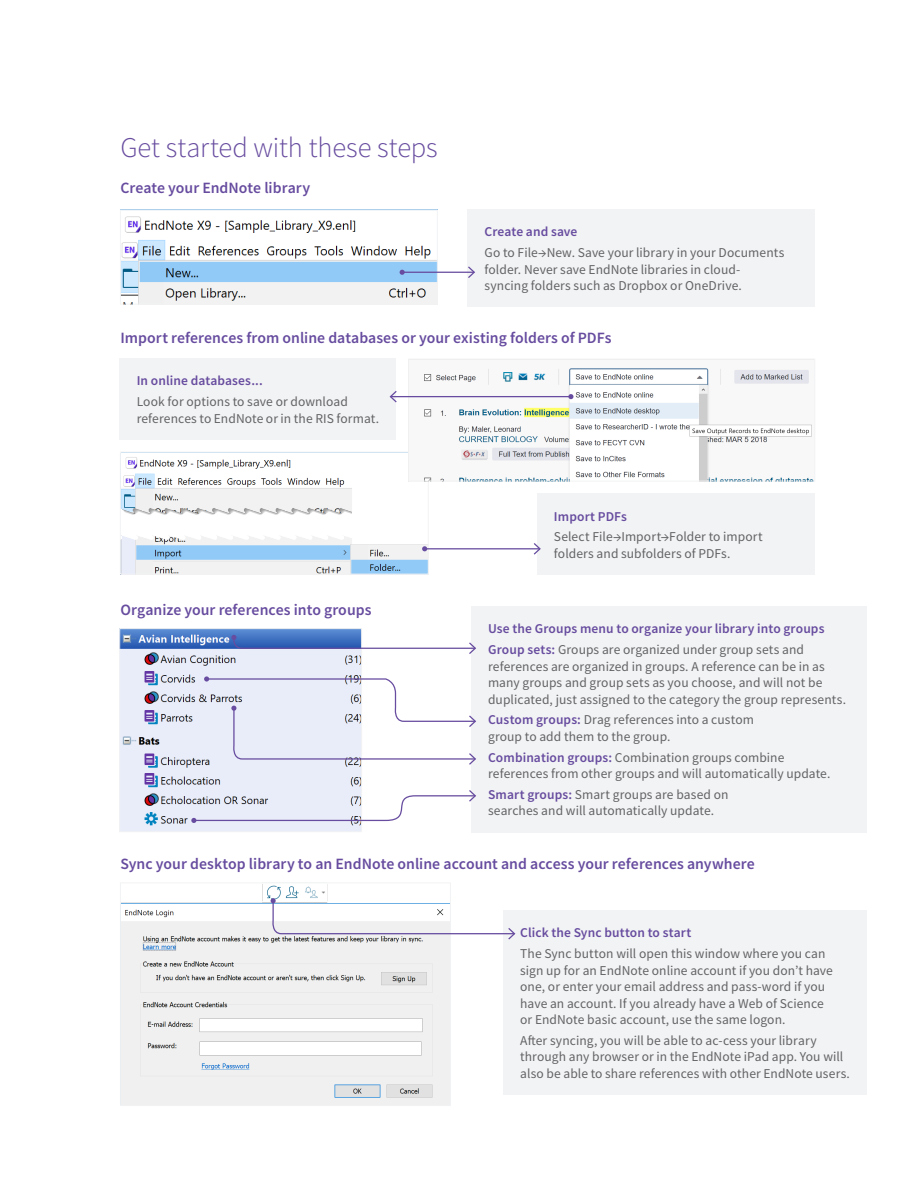
<style>
.page{position:relative;width:918px;height:1188px;background:#fff}
.page>*{position:absolute;margin:0;border:0;box-sizing:border-box;transform-origin:0 0}
.Title_Header_Large{font:300 28.5px "Source Sans Pro";letter-spacing:-.005em;color:#674c9f}
.Subhead_Small{font:600 15.75px "Source Sans Pro";letter-spacing:.005em;color:#674c9f}
.Body_9pt{font:13.5px/16.5px "Source Sans Pro";letter-spacing:.005em;color:#636366}
.Body_9pt-2{font:600 13.5px "Source Sans Pro";letter-spacing:.01em;color:#674c9f}
.s1{font-weight:600;color:#674c9f}
</style>
<div class="page">
<div style="left:468px;top:209px;width:347px;height:98px;background:#f2f3f4"></div>
<div style="left:120px;top:358px;width:276px;height:82px;background:#f2f3f4"></div>
<div style="left:537px;top:493px;width:278px;height:82px;background:#f2f3f4"></div>
<div style="left:471px;top:606px;width:396px;height:226px;background:#f2f3f4"></div>
<div style="left:503px;top:910px;width:364px;height:185px;background:#f2f3f4"></div>
<img style="left:122px;top:216px;width:314px;height:87px">
<div style="left:120px;top:209px;width:318px;height:96px;border:1px solid #f2f3f4"></div>
<img style="left:122px;top:457px;width:305px;height:116px">
<div style="left:120px;top:452px;width:309px;height:123px;border:1px solid #f2f3f4"></div>
<img style="left:410px;top:368px;width:403px;height:112px">
<div style="left:408px;top:359px;width:407px;height:123px;border:1px solid #f2f3f4"></div>
<hr style="left:402px;top:272px;width:72px;height:1px;background:#674c9f">
<svg style="left:400px;top:270px;width:5px;height:5px"></svg>
<svg style="left:467px;top:265px;width:8px;height:14px"></svg>
<hr style="left:425px;top:548px;width:115px;height:1px;background:#674c9f">
<svg style="left:422px;top:546px;width:5px;height:5px"></svg>
<svg style="left:532px;top:543px;width:9px;height:12px"></svg>
<hr style="left:391px;top:396px;width:180px;height:1px;background:#674c9f">
<svg style="left:568px;top:394px;width:5px;height:5px"></svg>
<svg style="left:389px;top:391px;width:9px;height:12px"></svg>
<img style="left:121px;top:630px;width:239px;height:200px">
<div style="left:119px;top:628px;width:243px;height:204px;border:1px solid #f2f3f4"></div>
<img style="left:122px;top:884px;width:327px;height:220px">
<div style="left:120px;top:882px;width:331px;height:224px;border:1px solid #f2f3f4"></div>
<svg style="left:271px;top:898px;width:245px;height:43px"></svg>
<svg style="left:231px;top:635px;width:245px;height:20px"></svg>
<svg style="left:204px;top:676px;width:272px;height:90px"></svg>
<svg style="left:191px;top:789px;width:285px;height:34px"></svg>
<p class="Title_Header_Large" style="left:120px;top:131px;width:319px">Get started with these steps</p>
<p class="Subhead_Small" style="left:120px;top:178px;width:191px">Create your EndNote library</p>
<p class="Body_9pt-2" style="left:485px;top:223px;width:94px">Create and save</p>
<p class="Body_9pt" style="left:485px;top:244px;width:301px">Go to File→New. Save your library in your Documents folder. Never save EndNote libraries in cloud&shy;syncing folders such as Dropbox or OneDrive.</p>
<p class="Subhead_Small" style="left:120px;top:327px;width:493px">Import references from online databases or your existing folders of PDFs</p>
<p class="Body_9pt-2" style="left:137px;top:372px;width:128px">In online databases...</p>
<p class="Body_9pt" style="left:137px;top:393px;width:244px">Look for options to save or download references to EndNote or in the RIS format.</p>
<p class="Subhead_Small" style="left:120px;top:599px;width:253px">Organize your references into groups</p>
<p class="Body_9pt-2" style="left:554px;top:507px;width:75px">Import PDFs</p>
<p class="Body_9pt" style="left:554px;top:529px;width:210px">Select File→Import→Folder to import folders and subfolders of PDFs.</p>
<p class="Body_9pt-2" style="left:488px;top:620px;width:338px">Use the Groups menu to organize your library into groups</p>
<p class="Body_9pt" style="left:488px;top:641px;width:359px"><span class="s1">Group sets:</span> Groups are organized under group sets and references are organized in groups. A reference can be in as many groups and group sets as you choose, and will not be duplicated, just assigned to the category the group represents.</p>
<p class="Body_9pt" style="left:488px;top:711px;width:267px"><span class="s1">Custom groups:</span> Drag references into a custom group to add them to the group.</p>
<p class="Body_9pt" style="left:488px;top:749px;width:344px"><span class="s1">Combination groups:</span> Combination groups combine references from other groups and will automatically update.</p>
<p class="Body_9pt" style="left:488px;top:786px;width:242px"><span class="s1">Smart groups:</span> Smart groups are based on searches and will automatically update.</p>
<p class="Subhead_Small" style="left:120px;top:853px;width:636px">Sync your desktop library to an EndNote online account and access your references anywhere</p>
<p class="Body_9pt-2" style="left:520px;top:924px;width:173px">Click the Sync button to start</p>
<p class="Body_9pt" style="left:520px;top:945px;width:314px">The Sync button will open this window where you can sign up for an EndNote online account if you don’t have one, or enter your email address and pass-word if you have an account. If you already have a Web of Science or EndNote basic account, use the same logon.</p>
<p class="Body_9pt" style="left:520px;top:1032px;width:331px">After syncing, you will be able to ac-cess your library through any browser or in the EndNote iPad app. You will also be able to share references with other EndNote users.</p>
</div>
